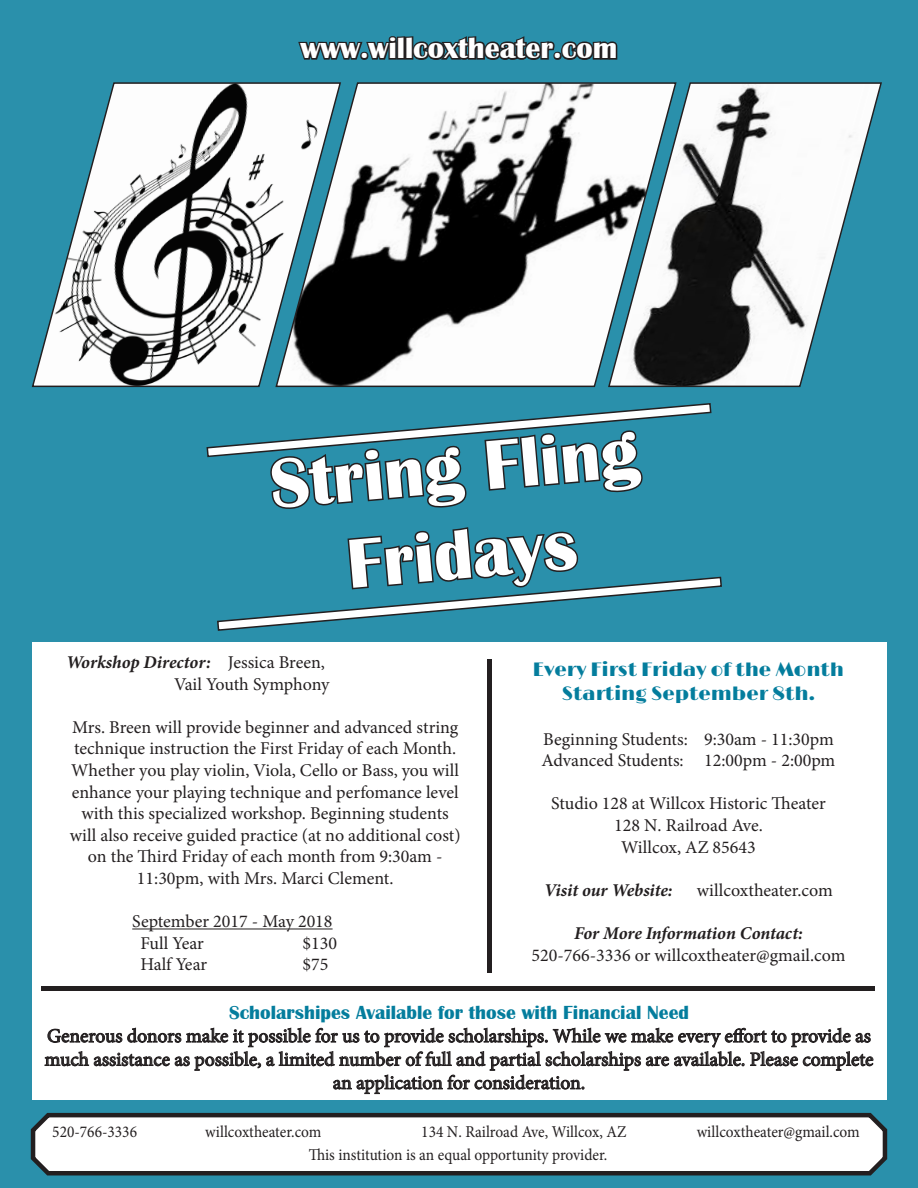
<style>
.page{position:relative;width:918px;height:1188px;background:#2a90ab}
.page>*{position:absolute;margin:0;border:0;box-sizing:border-box;transform-origin:0 0}
.t1{font:700 72px "Britannic";color:#fff}
.t2{font:700 30px "Britannic";color:#fff}
.t3{font:19.5px/23.4px "Minion Pro";letter-spacing:-.005em;color:#231f20;text-align:center}
.t4{font:19.5px "Limelight";color:#047d9d}
.t5{font:700 19.5px "Britannic";color:#047d9d}
.t6{font:18px/21.6px "Minion Pro";color:#231f20}
.t7{font:italic 700 18px "Minion Pro";letter-spacing:-.005em;color:#231f20}
.t8{font:16.5px "Minion Pro";color:#231f20;scale:.93 1}
.s1{font-weight:400;font-style:normal}
</style>
<div class="page">
<svg style="left:298px;top:36px;width:320px;height:24px"></svg>
<svg style="left:30px;top:1112px;width:858px;height:64px;background:#d7dadc"></svg>
<svg style="left:206px;top:403px;width:516px;height:228px"></svg>
<svg style="left:678px;top:82px;width:204px;height:306px"></svg>
<svg style="left:31px;top:82px;width:243px;height:306px"></svg>
<div style="left:33px;top:643px;width:854px;height:457px;background:#fff"></div>
<svg style="left:274px;top:82px;width:404px;height:306px;background:#98a0a1"></svg>
<hr style="left:132px;top:929px;width:201px;height:1px;background:#231f20">
<svg style="left:44px;top:1027px;width:830px;height:67px"></svg>
<div style="left:487px;top:660px;width:5px;height:313px;background:#231f20"></div>
<div style="left:41px;top:986px;width:834px;height:5px;background:#231f20"></div>
<p class="t2" style="left:301px;top:31px;width:318px">www.willcoxtheater.com</p>
<p class="t1" style="left:267px;top:444px;width:371px;rotate:-5deg">String Fling</p>
<p class="t1" style="left:344px;top:524px;width:232px;rotate:-5deg">Fridays</p>
<p class="t7" style="left:66px;top:649px;width:261px">Workshop Director: <span class="s1">Jessica Breen,</span></p>
<p class="t6" style="left:174px;top:673px;width:157px">Vail Youth Symphony</p>
<p class="t6" style="left:72px;top:716px;width:388px">Mrs. Breen will provide beginner and advanced string technique instruction the First Friday of each Month.</p>
<p class="t6" style="left:70px;top:760px;width:392px;text-align:center">Whether you play violin, Viola, Cello or Bass, you will enhance your playing technique and perfomance level with this specialized workshop. Beginning students will also receive guided practice (at no additional cost) on the Third Friday of each month from 9:30am - 11:30pm, with Mrs. Marci Clement.</p>
<p class="t6" style="left:132px;top:911px;width:202px">September 2017 - May 2018</p>
<p class="t6" style="left:140px;top:932px;width:65px">Full Year</p>
<p class="t6" style="left:302px;top:932px;width:36px">$130</p>
<p class="t6" style="left:140px;top:954px;width:68px">Half Year</p>
<p class="t6" style="left:302px;top:954px;width:27px">$75</p>
<p class="t5" style="left:229px;top:1001px;width:461px">Scholarshipes Available for those with Financial Need</p>
<p class="t3" style="left:45px;top:1024px;width:830px">Generous donors make it possible for us to provide scholarships. While we make every effort to provide as much assistance as possible, a limited number of full and partial scholarships are available. Please complete an application for consideration.</p>
<p class="t4" style="left:533px;top:658px;width:313px">Every First Friday of the Month</p>
<p class="t4" style="left:562px;top:681px;width:255px">Starting September 8th.</p>
<p class="t6" style="left:543px;top:728px;width:292px">Beginning Students: 9:30am - 11:30pm</p>
<p class="t6" style="left:542px;top:750px;width:295px">Advanced Students: 12:00pm - 2:00pm</p>
<p class="t6" style="left:551px;top:793px;width:276px">Studio 128 at Willcox Historic Theater</p>
<p class="t6" style="left:614px;top:815px;width:150px">128 N. Railroad Ave.</p>
<p class="t6" style="left:621px;top:836px;width:136px">Willcox, AZ 85643</p>
<p class="t7" style="left:544px;top:877px;width:130px">Visit our Website:</p>
<p class="t6" style="left:697px;top:879px;width:137px">willcoxtheater.com</p>
<p class="t7" style="left:574px;top:920px;width:230px">For More Information Contact:</p>
<p class="t6" style="left:532px;top:944px;width:315px">520-766-3336 or willcoxtheater@gmail.com</p>
<p class="t8" style="left:52px;top:1121px;width:93px">520-766-3336</p>
<p class="t8" style="left:205px;top:1121px;width:126px">willcoxtheater.com</p>
<p class="t8" style="left:421px;top:1121px;width:222px">134 N. Railroad Ave, Willcox, AZ</p>
<p class="t8" style="left:697px;top:1121px;width:177px">willcoxtheater@gmail.com</p>
<p class="t8" style="left:309px;top:1143px;width:323px">This institution is an equal opportunity provider.</p>
</div>
